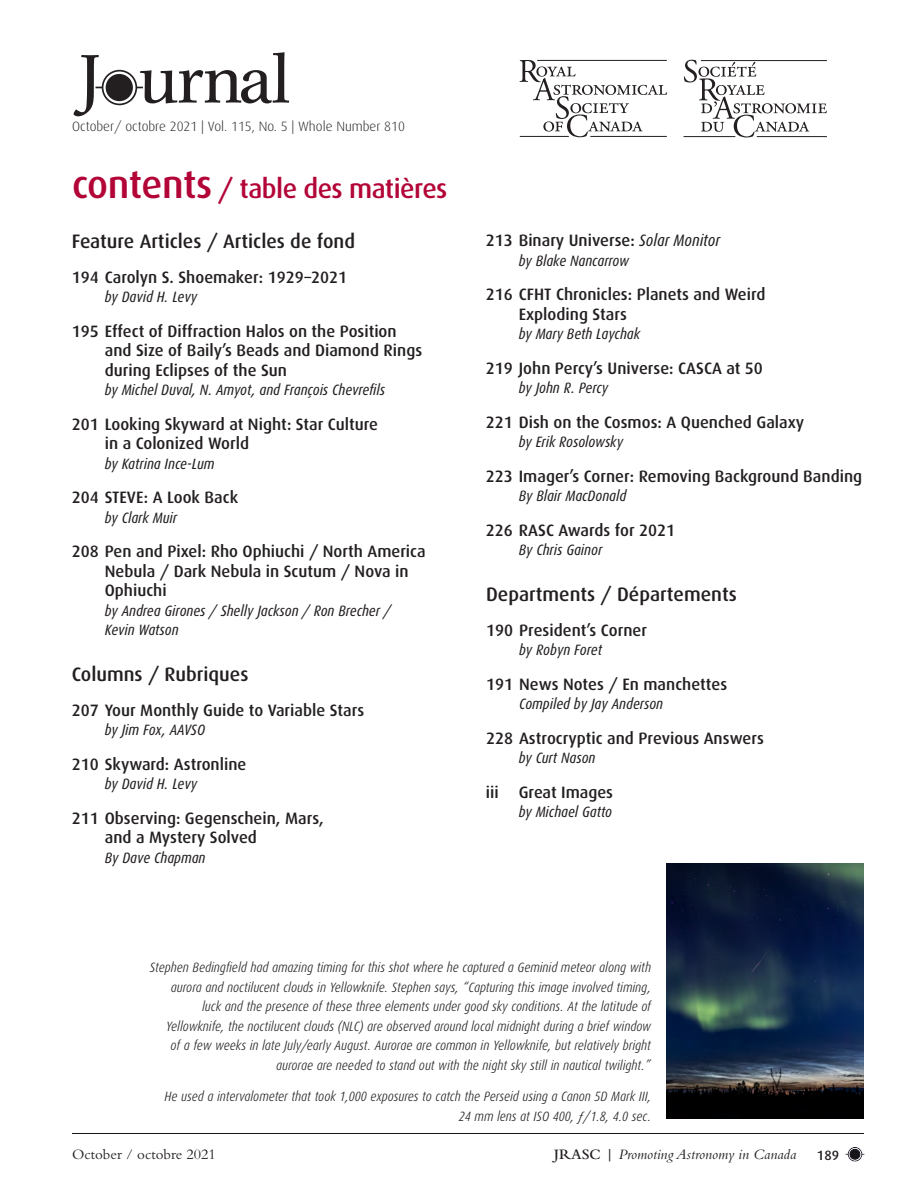
<style>
.page{position:relative;width:918px;height:1188px;background:#fff}
.page>*{position:absolute;margin:0;border:0;box-sizing:border-box;transform-origin:0 0}
.TOC_Article_Title{font:500 27px "Dax";letter-spacing:-.02em;color:#b30437}
.TOC_Sections{font:500 19.5px "Dax";color:#231f20}
.TOC_Article_Title-2{font:500 19.5px "Dax";color:#231f20}
.TOC_Article_Title-3{font:500 16.5px/19.5px "Dax";color:#231f20}
.TOC_Article_Author_N{font:italic 15px/19.5px "Dax Condensed";color:#231f20}
.TOC_Article_Title-4{font:italic 15px "Dax Condensed";color:#231f20}
.t1{font:italic 15px "Bembo";color:#231f20}
.t2{font:15px "Bembo";color:#231f20}
.t3{font:italic 300 13.5px/19.5px "Dax Condensed";color:#231f20;text-align:right}
.t4{font:300 13.5px "Dax";color:#231f20}
.t5{font:500 13.5px "Dax";color:#231f20}
.s1{font-size:39px}
.s2{font-family:"Dax Condensed";font-weight:400;font-style:italic}
.s3{font-weight:600;font-style:normal}
</style>
<div class="page">
<div style="left:845px;top:1145px;width:22px;height:17px;background:#201c70;opacity:.4"></div>
<div style="left:70px;top:1131px;width:796px;height:5px;background:#201c70;opacity:.4"></div>
<div style="left:102px;top:70px;width:35px;height:35px;border:2px solid #231f20;border-radius:50%"></div>
<div style="left:106px;top:74px;width:27px;height:27px;background:#231f20;border-radius:50%"></div>
<svg style="left:136px;top:52px;width:153px;height:52px"></svg>
<svg style="left:73px;top:55px;width:29px;height:61px"></svg>
<svg style="left:520px;top:60px;width:147px;height:77px"></svg>
<hr style="left:537px;top:60px;width:130px;height:1px;background:#231f20">
<hr style="left:590px;top:136px;width:77px;height:1px;background:#231f20">
<hr style="left:520px;top:136px;width:49px;height:1px;background:#231f20">
<svg style="left:684px;top:60px;width:143px;height:77px"></svg>
<hr style="left:701px;top:60px;width:126px;height:1px;background:#231f20">
<hr style="left:757px;top:136px;width:70px;height:1px;background:#231f20">
<hr style="left:684px;top:136px;width:51px;height:1px;background:#231f20">
<img style="left:666px;top:863px;width:198px;height:256px">
<p class="t4" style="left:72px;top:119px;width:334px">October/ octobre 2021 | Vol. 115, No. 5 | Whole Number 810</p>
<p class="TOC_Article_Title" style="left:72px;top:174px;width:377px"><span class="s1">contents</span> / table des matières</p>
<p class="TOC_Sections" style="left:72px;top:231px;width:285px">Feature Articles / Articles de fond</p>
<p class="TOC_Article_Title-3" style="left:72px;top:268px;width:277px">194 Carolyn S. Shoemaker: 1929–2021</p>
<p class="TOC_Article_Author_N" style="left:105px;top:288px;width:94px">by David H. Levy</p>
<p class="TOC_Article_Title-3" style="left:105px;top:322px;width:319px;text-indent:-33px">195 Effect of Diffraction Halos on the Position and Size of Baily’s Beads and Diamond Rings during Eclipses of the Sun</p>
<p class="TOC_Article_Author_N" style="left:105px;top:381px;width:282px">by Michel Duval, N. Amyot, and François Chevrefils</p>
<p class="TOC_Article_Title-3" style="left:105px;top:415px;width:275px;text-indent:-33px">201 Looking Skyward at Night: Star Culture in a Colonized World</p>
<p class="TOC_Article_Author_N" style="left:105px;top:454px;width:111px">by Katrina Ince-Lum</p>
<p class="TOC_Article_Title-3" style="left:72px;top:488px;width:168px">204 STEVE: A Look Back</p>
<p class="TOC_Article_Author_N" style="left:105px;top:508px;width:74px">by Clark Muir</p>
<p class="TOC_Article_Title-3" style="left:105px;top:542px;width:322px;text-indent:-33px">208 Pen and Pixel: Rho Ophiuchi / North America<br>Nebula / Dark Nebula in Scutum / Nova in<br>Ophiuchi</p>
<p class="TOC_Article_Author_N" style="left:105px;top:601px;width:288px">by Andrea Girones / Shelly Jackson / Ron Brecher /<br>Kevin Watson</p>
<p class="TOC_Sections" style="left:72px;top:664px;width:178px">Columns / Rubriques</p>
<p class="TOC_Article_Title-3" style="left:72px;top:700px;width:294px">207 Your Monthly Guide to Variable Stars</p>
<p class="TOC_Article_Author_N" style="left:105px;top:721px;width:102px">by Jim Fox, AAVSO</p>
<p class="TOC_Article_Title-3" style="left:72px;top:754px;width:176px">210 Skyward: Astronline</p>
<p class="TOC_Article_Author_N" style="left:105px;top:775px;width:94px">by David H. Levy</p>
<p class="TOC_Article_Title-3" style="left:105px;top:808px;width:220px;text-indent:-33px">211 Observing: Gegenschein, Mars, and a Mystery Solved</p>
<p class="TOC_Article_Author_N" style="left:105px;top:848px;width:102px">By Dave Chapman</p>
<p class="TOC_Article_Title-3" style="left:486px;top:231px;width:236px">213 Binary Universe: <span class="s2">Solar Monitor</span></p>
<p class="TOC_Article_Author_N" style="left:519px;top:251px;width:112px">by Blake Nancarrow</p>
<p class="TOC_Article_Title-3" style="left:519px;top:285px;width:248px;text-indent:-33px">216 CFHT Chronicles: Planets and Weird<br>Exploding Stars</p>
<p class="TOC_Article_Author_N" style="left:519px;top:324px;width:123px">by Mary Beth Laychak</p>
<p class="TOC_Article_Title-3" style="left:486px;top:358px;width:279px">219 John Percy’s Universe: CASCA at 50</p>
<p class="TOC_Article_Author_N" style="left:519px;top:378px;width:91px">by John R. Percy</p>
<p class="TOC_Article_Title-3" style="left:486px;top:412px;width:320px">221 Dish on the Cosmos: A Quenched Galaxy</p>
<p class="TOC_Article_Author_N" style="left:519px;top:432px;width:106px">by Erik Rosolowsky</p>
<p class="TOC_Article_Title-3" style="left:486px;top:466px;width:378px">223 Imager’s Corner: Removing Background Banding</p>
<p class="TOC_Article_Author_N" style="left:519px;top:486px;width:109px">By Blair MacDonald</p>
<p class="TOC_Article_Title-3" style="left:486px;top:520px;width:191px">226 RASC Awards for 2021</p>
<p class="TOC_Article_Author_N" style="left:519px;top:540px;width:85px">By Chris Gainor</p>
<p class="TOC_Article_Title-2" style="left:486px;top:583px;width:252px">Departments / Départements</p>
<p class="TOC_Article_Title-3" style="left:486px;top:620px;width:162px">190 President’s Corner</p>
<p class="TOC_Article_Title-4" style="left:519px;top:641px;width:84px">by Robyn Foret</p>
<p class="TOC_Article_Title-3" style="left:486px;top:674px;width:243px">191 News Notes / En manchettes</p>
<p class="TOC_Article_Title-4" style="left:519px;top:695px;width:146px">Compiled by Jay Anderson</p>
<p class="TOC_Article_Title-3" style="left:486px;top:728px;width:279px">228 Astrocryptic and Previous Answers</p>
<p class="TOC_Article_Author_N" style="left:519px;top:748px;width:78px">by Curt Nason</p>
<p class="TOC_Article_Title-3" style="left:486px;top:782px;width:129px">iii Great Images</p>
<p class="TOC_Article_Author_N" style="left:519px;top:802px;width:95px">by Michael Gatto</p>
<p class="t3" style="left:150px;top:958px;width:503px">Stephen Bedingfield had amazing timing for this shot where he captured a Geminid meteor along with aurora and noctilucent clouds in Yellowknife. Stephen says, “Capturing this image involved timing, luck and the presence of these three elements under good sky conditions. At the latitude of Yellowknife, the noctilucent clouds (NLC) are observed around local midnight during a brief window<br>of a few weeks in late July/early August. Aurorae are common in Yellowknife, but relatively bright aurorae are needed to stand out with the night sky still in nautical twilight.”</p>
<p class="t3" style="left:165px;top:1087px;width:488px">He used a intervalometer that took 1,000 exposures to catch the Perseid using a Canon 5D Mark III,<br>24 mm lens at ISO 400, ƒ/1.8, 4.0 sec.</p>
<p class="t2" style="left:72px;top:1146px;width:145px">October / octobre 2021</p>
<p class="t1" style="left:554px;top:1145px;width:244px"><span class="s3">JRASC |</span> Promoting Astronomy in Canada</p>
<p class="t5" style="left:817px;top:1148px;width:24px">189</p>
</div>
